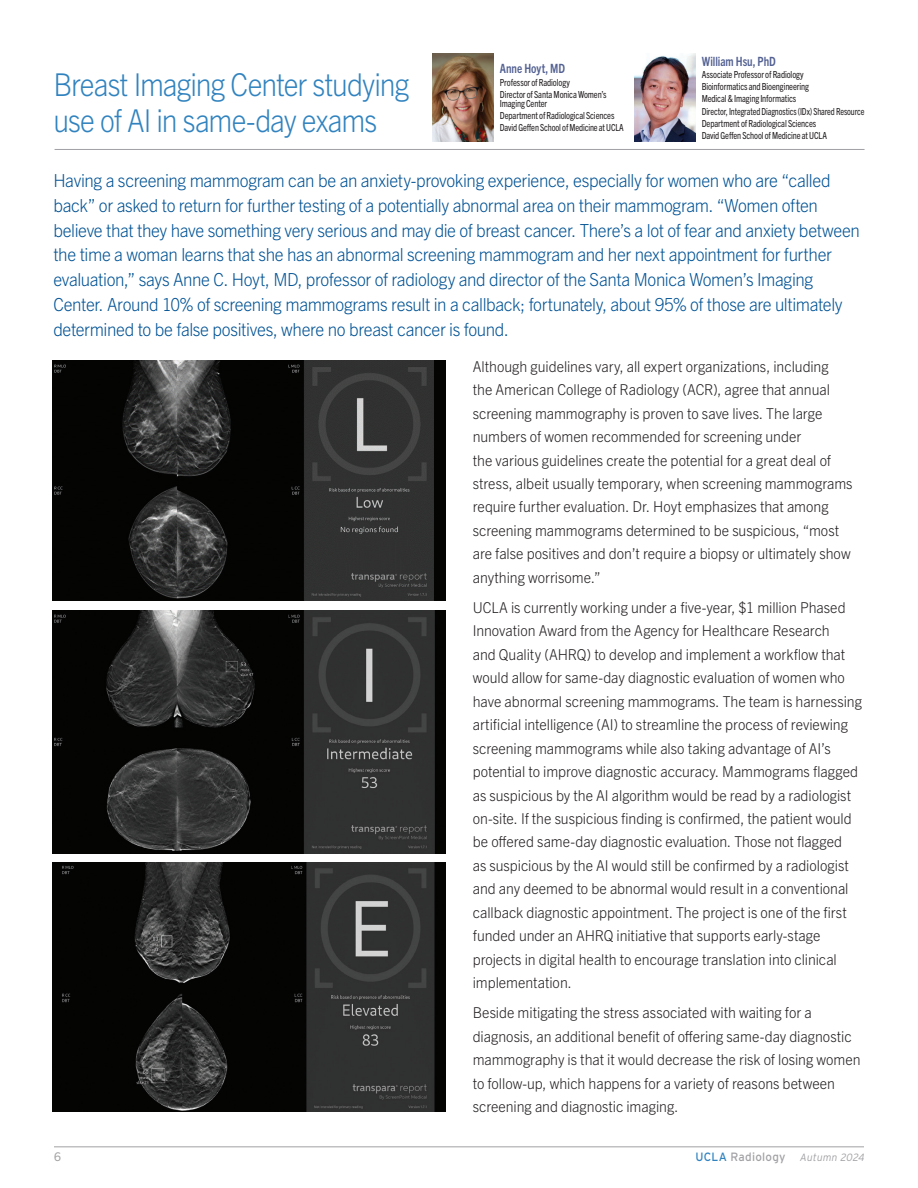
<style>
.page{position:relative;width:918px;height:1188px;background:#fff}
.page>*{position:absolute;margin:0;border:0;box-sizing:border-box;transform-origin:0 0}
.TITLE_2{font:300 31.5px/36px "Trade Gothic Next LT Pro";letter-spacing:-.035em;color:#3183bf;scale:.91 1}
.Intro_Paragraph1{font:300 18px/24.8px "Trade Gothic Next LT Pro";letter-spacing:-.025em;color:#005294;scale:.95 1}
.STORY1{font:300 15px/23.4px "Trade Gothic Next LT Pro";letter-spacing:-.005em;color:#231f20;scale:.95 1}
.AUTHOR{font:700 condensed 12.75px "Trade Gothic Next LT Pro";color:#536192;scale:.95 1}
.t1{font:12px "Trade Gothic Next LT Pro";color:#a1a1a5}
.t2{font:italic 300 10.5px "Interstate";color:#a1a1a5;scale:.96 1}
.Author_title{font:condensed 9.75px/9px "Trade Gothic Next LT Pro";letter-spacing:-.01em;color:#231f20;scale:.95 1}
.Author_title-2{font:condensed 9.75px "Trade Gothic Next LT Pro";letter-spacing:-.01em;color:#231f20;scale:.91 1}
.Author_title-3{font:condensed 9.75px "Trade Gothic Next LT Pro";letter-spacing:-.01em;color:#231f20;scale:.94 1}
.Author_title-4{font:condensed 9.75px "Trade Gothic Next LT Pro";letter-spacing:-.01em;color:#231f20;scale:.93 1}
.s1{font-weight:400;font-style:normal;font-size:12px;color:#3183bf}
.s2{font-weight:400;font-style:normal;font-size:12px}
</style>
<div class="page">
<hr style="left:54px;top:1146px;width:810px;height:1px;background:#a1a1a5">
<img style="left:52px;top:863px;width:394px;height:249px">
<hr style="left:55px;top:149px;width:810px;height:1px;background:#a1a1a5">
<img style="left:634px;top:54px;width:61px;height:87px">
<img style="left:432px;top:54px;width:61px;height:87px">
<div style="left:52px;top:360px;width:394px;height:241px;background:#040503"></div>
<img style="left:54px;top:360px;width:379px;height:241px">
<img style="left:52px;top:610px;width:394px;height:243px">
<p class="AUTHOR" style="left:702px;top:52px;width:80px">William Hsu, PhD</p>
<p class="Author_title" style="left:702px;top:69px;width:109px">Associate Professor of Radiology</p>
<p class="Author_title" style="left:702px;top:81px;width:114px">Bioinformatics and Bioengineering</p>
<p class="Author_title" style="left:702px;top:94px;width:101px">Medical &amp; Imaging Informatics</p>
<p class="Author_title-2" style="left:702px;top:104px;width:180px">Director, Integrated Diagnostics (IDx) Shared Resource</p>
<p class="Author_title" style="left:702px;top:118px;width:122px">Department of Radiological Sciences</p>
<p class="Author_title-3" style="left:702px;top:129px;width:135px">David Geffen School of Medicine at UCLA</p>
<p class="Intro_Paragraph1" style="left:53px;top:167px;width:851px">Having a screening mammogram can be an anxiety-provoking experience, especially for women who are “called back” or asked to return for further testing of a potentially abnormal area on their mammogram. “Women often believe that they have something very serious and may die of breast cancer. There’s a lot of fear and anxiety between the time a woman learns that she has an abnormal screening mammogram and her next appointment for further evaluation,” says Anne C. Hoyt, MD, professor of radiology and director of the Santa Monica Women’s Imaging Center. Around 10% of screening mammograms result in a callback; fortunately, about 95% of those are ultimately determined to be false positives, where no breast cancer is found.</p>
<p class="AUTHOR" style="left:500px;top:60px;width:70px">Anne Hoyt, MD</p>
<p class="Author_title" style="left:500px;top:77px;width:75px">Professor of Radiology</p>
<p class="Author_title" style="left:500px;top:89px;width:114px">Director of Santa Monica Women’s<br>Imaging Center</p>
<p class="Author_title" style="left:500px;top:110px;width:122px">Department of Radiological Sciences</p>
<p class="Author_title-4" style="left:500px;top:121px;width:135px">David Geffen School of Medicine at UCLA</p>
<p class="TITLE_2" style="left:53px;top:65px;width:393px">Breast Imaging Center studying use of AI in same-day exams</p>
<p class="STORY1" style="left:473px;top:354px;width:401px">Although guidelines vary, all expert organizations, including<br>the American College of Radiology (ACR), agree that annual screening mammography is proven to save lives. The large numbers of women recommended for screening under<br>the various guidelines create the potential for a great deal of stress, albeit usually temporary, when screening mammograms require further evaluation. Dr. Hoyt emphasizes that among screening mammograms determined to be suspicious, “most are false positives and don’t require a biopsy or ultimately show anything worrisome.”</p>
<p class="STORY1" style="left:473px;top:595px;width:411px">UCLA is currently working under a five-year, $1 million Phased Innovation Award from the Agency for Healthcare Research<br>and Quality (AHRQ) to develop and implement a workflow that would allow for same-day diagnostic evaluation of women who have abnormal screening mammograms. The team is harnessing artificial intelligence (AI) to streamline the process of reviewing screening mammograms while also taking advantage of AI’s potential to improve diagnostic accuracy. Mammograms flagged as suspicious by the AI algorithm would be read by a radiologist on-site. If the suspicious finding is confirmed, the patient would be offered same-day diagnostic evaluation. Those not flagged<br>as suspicious by the AI would still be confirmed by a radiologist and any deemed to be abnormal would result in a conventional callback diagnostic appointment. The project is one of the first funded under an AHRQ initiative that supports early-stage projects in digital health to encourage translation into clinical implementation.</p>
<p class="STORY1" style="left:473px;top:1000px;width:410px">Beside mitigating the stress associated with waiting for a diagnosis, an additional benefit of offering same-day diagnostic mammography is that it would decrease the risk of losing women to follow-up, which happens for a variety of reasons between screening and diagnostic imaging.</p>
<p class="t1" style="left:54px;top:1148px;width:8px">6</p>
<p class="t2" style="left:695px;top:1151px;width:179px"><span class="s1">UCLA</span> <span class="s2">Radiology</span> Autumn 2024</p>
</div>
